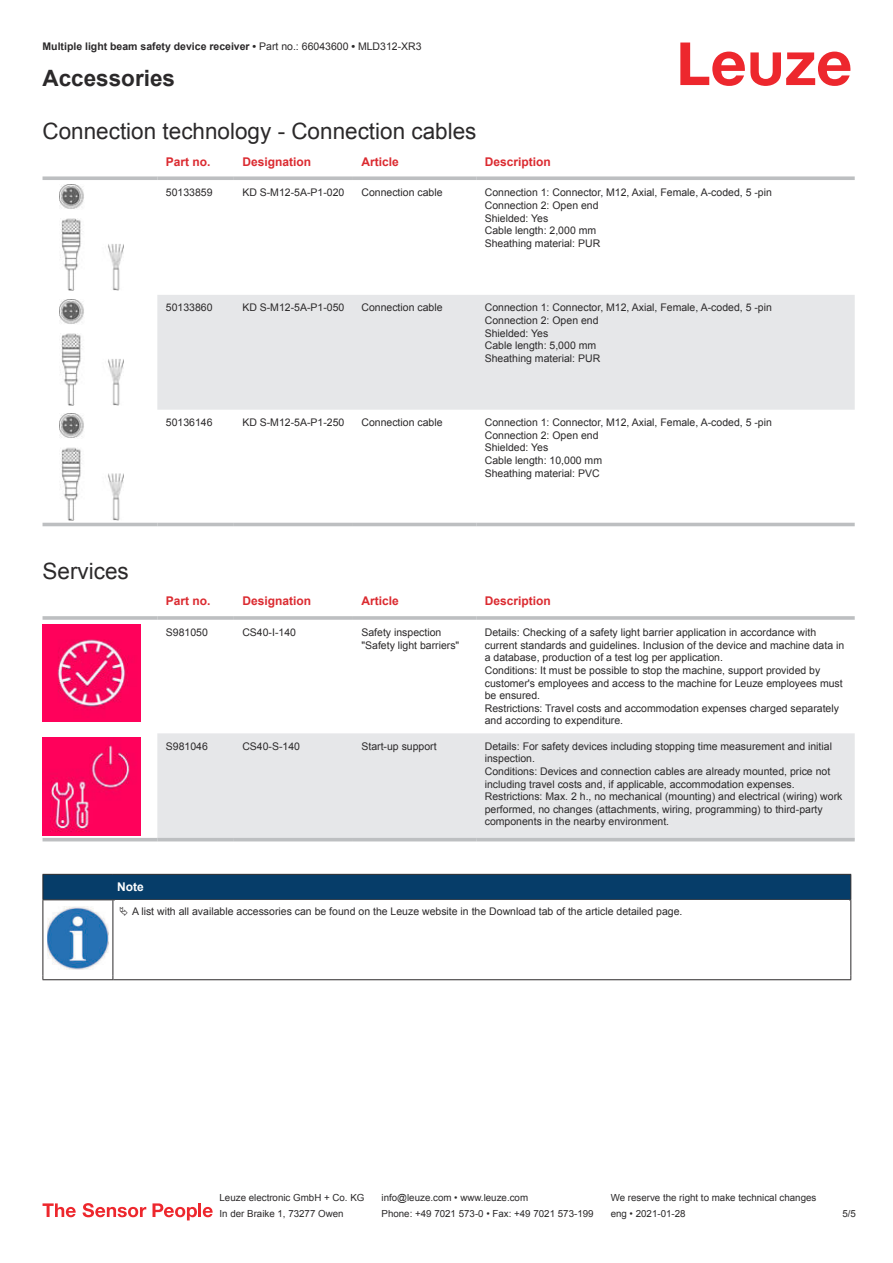
<style>
.page{position:relative;width:893px;height:1263px;background:#fff}
.page>*{position:absolute;margin:0;border:0;box-sizing:border-box;transform-origin:0 0}
.t1{font:22.5px "Arial";color:#2b292a}
.t2{font:700 22.5px "Arial";color:#2b292a}
.t3{font:700 12px "Arial";color:#db2a30}
.t4{font:700 12px "Arial";color:#fff}
.t5{font:10.5px/12.6px "Arial";color:#2b292a}
.t6{font:700 10.5px "Arial";color:#2b292a}
.t7{font:9.75px "Arial";color:#2b292a}
.s1{font-weight:400}
</style>
<div class="page">
<svg style="left:680px;top:43px;width:170px;height:43px"></svg>
<svg style="left:43px;top:405px;width:812px;height:122px"></svg>
<div style="left:157px;top:295px;width:698px;height:115px;background:#e6e7e9"></div>
<svg style="left:43px;top:176px;width:114px;height:4px"></svg>
<svg style="left:157px;top:176px;width:77px;height:4px"></svg>
<svg style="left:234px;top:176px;width:119px;height:4px"></svg>
<svg style="left:353px;top:176px;width:123px;height:4px"></svg>
<svg style="left:476px;top:176px;width:379px;height:4px;background:#c4c6c8"></svg>
<hr style="left:43px;top:523px;width:114px;height:3px;background:#bdbfc1">
<hr style="left:157px;top:523px;width:77px;height:3px;background:#bdbfc1">
<hr style="left:234px;top:523px;width:119px;height:3px;background:#bdbfc1">
<hr style="left:353px;top:523px;width:123px;height:3px;background:#bdbfc1">
<hr style="left:476px;top:523px;width:379px;height:3px;background:#bdbfc1">
<img style="left:59px;top:184px;width:65px;height:107px">
<img style="left:59px;top:299px;width:65px;height:106px">
<img style="left:59px;top:414px;width:65px;height:106px">
<svg style="left:43px;top:624px;width:812px;height:218px"></svg>
<div style="left:157px;top:733px;width:698px;height:105px;background:#e6e7e9"></div>
<hr style="left:43px;top:616px;width:114px;height:4px;background:#bdbfc1">
<hr style="left:157px;top:616px;width:77px;height:4px;background:#c8cacb">
<hr style="left:234px;top:616px;width:119px;height:4px;background:#c3c5c6">
<hr style="left:353px;top:616px;width:123px;height:4px;background:#bdbfc1">
<hr style="left:476px;top:616px;width:379px;height:4px;background:#c8cacb">
<hr style="left:43px;top:838px;width:114px;height:3px;background:#bdbfc1">
<hr style="left:157px;top:838px;width:77px;height:3px;background:#bdbfc1">
<hr style="left:234px;top:838px;width:119px;height:3px;background:#bdbfc1">
<hr style="left:353px;top:838px;width:123px;height:3px;background:#bdbfc1">
<hr style="left:476px;top:838px;width:379px;height:3px;background:#bdbfc1">
<img style="left:43px;top:624px;width:97px;height:98px">
<img style="left:43px;top:738px;width:97px;height:97px">
<div style="left:43px;top:874px;width:808px;height:26px;background:#063d69"></div>
<hr style="left:113px;top:899px;width:738px;height:1px;background:#2b292a">
<hr style="left:43px;top:900px;width:1px;height:75px;background:#2b292a">
<hr style="left:113px;top:900px;width:1px;height:75px;background:#2b292a">
<hr style="left:850px;top:900px;width:1px;height:75px;background:#2b292a">
<hr style="left:43px;top:979px;width:70px;height:1px;background:#2b292a">
<hr style="left:113px;top:979px;width:738px;height:1px;background:#2b292a">
<img style="left:47px;top:906px;width:61px;height:63px">
<svg style="left:43px;top:1203px;width:33px;height:14px"></svg>
<svg style="left:83px;top:1203px;width:63px;height:14px"></svg>
<svg style="left:153px;top:1203px;width:44px;height:17px"></svg>
<hr style="left:198px;top:1203px;width:3px;height:14px;background:#ed272d">
<svg style="left:203px;top:1207px;width:10px;height:10px"></svg>
<p class="t6" style="left:43px;top:43px;width:381px">Multiple light beam safety device receiver • <span class="s1">Part no.: 66043600</span> • <span class="s1">MLD312-XR3</span></p>
<h1 class="t2" style="left:43px;top:70px;width:134px">Accessories</h1>
<h1 class="t1" style="left:43px;top:123px;width:435px">Connection technology - Connection cables</h1>
<p class="t3" style="left:166px;top:157px;width:46px">Part no.</p>
<p class="t3" style="left:242px;top:157px;width:70px">Designation</p>
<p class="t3" style="left:361px;top:157px;width:39px">Article</p>
<p class="t3" style="left:485px;top:157px;width:68px">Description</p>
<p class="t5" style="left:166px;top:187px;width:48px">50133859</p>
<p class="t5" style="left:242px;top:187px;width:104px">KD S-M12-5A-P1- 020</p>
<p class="t5" style="left:361px;top:187px;width:83px">Connection cable</p>
<p class="t5" style="left:485px;top:187px;width:289px">Connection 1: Connector, M12, Axial, Female, A-coded, 5 -pin<br>Connection 2: Open end<br>Shielded: Yes<br>Cable length: 2,000 mm<br>Sheathing material: PUR</p>
<p class="t5" style="left:166px;top:302px;width:48px">50133860</p>
<p class="t5" style="left:242px;top:302px;width:104px">KD S-M12-5A-P1- 050</p>
<p class="t5" style="left:361px;top:302px;width:83px">Connection cable</p>
<p class="t5" style="left:485px;top:302px;width:289px">Connection 1: Connector, M12, Axial, Female, A-coded, 5 -pin<br>Connection 2: Open end<br>Shielded: Yes<br>Cable length: 5,000 mm<br>Sheathing material: PUR</p>
<h1 class="t1" style="left:43px;top:563px;width:88px">Services</h1>
<p class="t5" style="left:166px;top:417px;width:48px">50136146</p>
<p class="t5" style="left:242px;top:417px;width:104px">KD S-M12-5A-P1- 250</p>
<p class="t5" style="left:361px;top:417px;width:83px">Connection cable</p>
<p class="t5" style="left:485px;top:417px;width:289px">Connection 1: Connector, M12, Axial, Female, A-coded, 5 -pin<br>Connection 2: Open end<br>Shielded: Yes<br>Cable length: 10,000 mm<br>Sheathing material: PVC</p>
<p class="t3" style="left:166px;top:597px;width:46px">Part no.</p>
<p class="t3" style="left:242px;top:597px;width:70px">Designation</p>
<p class="t3" style="left:361px;top:597px;width:39px">Article</p>
<p class="t3" style="left:485px;top:597px;width:68px">Description</p>
<p class="t5" style="left:166px;top:627px;width:44px">S981050</p>
<p class="t5" style="left:242px;top:627px;width:55px">CS40-I-140</p>
<p class="t5" style="left:361px;top:627px;width:99px">Safety inspection "Safety light barriers"</p>
<p class="t5" style="left:485px;top:627px;width:361px">Details: Checking of a safety light barrier application in accordance with current standards and guidelines. Inclusion of the device and machine data in a database, production of a test log per application.<br>Conditions: It must be possible to stop the machine, support provided by customer's employees and access to the machine for Leuze employees must be ensured.<br>Restrictions: Travel costs and accommodation expenses charged separately and according to expenditure.</p>
<p class="t5" style="left:166px;top:741px;width:44px">S981046</p>
<p class="t5" style="left:242px;top:741px;width:59px">CS40-S-140</p>
<p class="t5" style="left:361px;top:741px;width:77px">Start-up support</p>
<p class="t5" style="left:485px;top:741px;width:359px">Details: For safety devices including stopping time measurement and initial inspection.<br>Conditions: Devices and connection cables are already mounted, price not including travel costs and, if applicable, accommodation expenses.<br>Restrictions: Max. 2 h., no mechanical (mounting) and electrical (wiring) work performed, no changes (attachments, wiring, programming) to third-party components in the nearby environment.</p>
<p class="t4" style="left:117px;top:882px;width:28px">Note</p>
<p class="t5" style="left:132px;top:905px;width:552px">A list with all available accessories can be found on the Leuze website in the Download tab of the article detailed page.</p>
<p class="t7" style="left:220px;top:1194px;width:146px">Leuze electronic GmbH + Co. KG</p>
<p class="t7" style="left:381px;top:1194px;width:148px">info@leuze.com • www.leuze.com</p>
<p class="t7" style="left:611px;top:1194px;width:207px">We reserve the right to make technical changes</p>
<p class="t7" style="left:220px;top:1210px;width:126px">In der Braike 1, 73277 Owen</p>
<p class="t7" style="left:381px;top:1210px;width:214px">Phone: +49 7021 573-0 • Fax: +49 7021 573-199</p>
<p class="t7" style="left:611px;top:1210px;width:76px">eng • 2021-01-28</p>
<p class="t7" style="left:842px;top:1210px;width:15px">5 /5</p>
</div>
